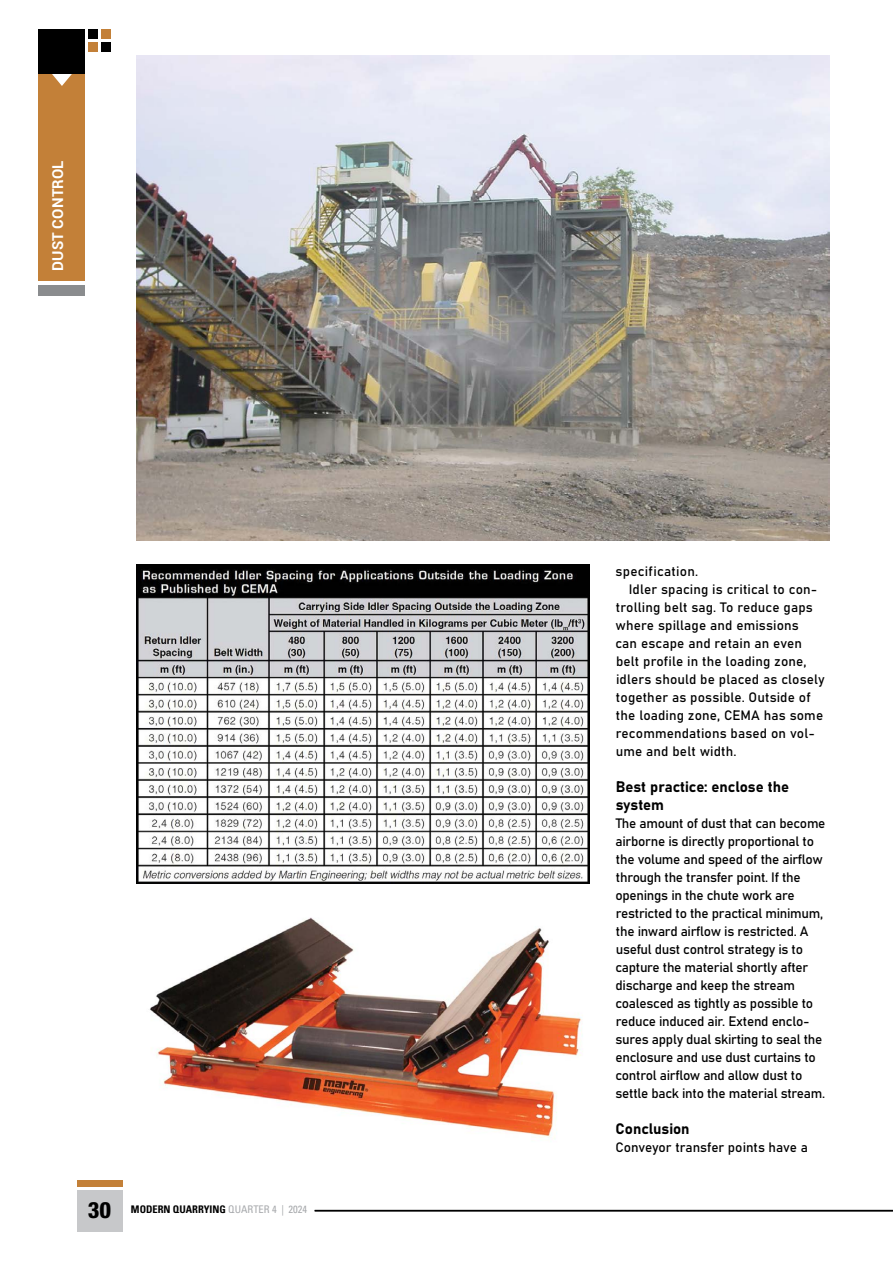
<style>
.page{position:relative;width:893px;height:1263px;background:#fff}
.page>*{position:absolute;margin:0;border:0;box-sizing:border-box;transform-origin:0 0}
.t1{font:15px/18px "Bahnschrift";color:#000}
.t2{font:700 15px "Roboto";letter-spacing:.01em;color:#fff}
.t3{font:13.5px/18px "Bahnschrift";letter-spacing:-.02em;color:#000}
.t4{font:13.5px "Bahnschrift";letter-spacing:.01em;color:#000}
.t5{font:13.5px "Bahnschrift";color:#000}
.t6{font:13.5px "Bahnschrift";letter-spacing:.02em;color:#000}
.t7{font:700 condensed 10.5px "Univers LT Std";color:#000}
.s1{font-family:"Helvetica Neue LT Std";font-weight:800;font-size:22.5px}
.s2{font-weight:400;color:#a7a9ac}
</style>
<div class="page">
<div style="left:77px;top:1191px;width:45px;height:41px;background:#c7c8ca"></div>
<div style="left:77px;top:1180px;width:45px;height:6px;background:#c38038"></div>
<hr style="left:315px;top:1210px;width:578px;height:1px;background:#000">
<img style="left:136px;top:55px;width:693px;height:485px">
<img style="left:136px;top:564px;width:454px;height:320px">
<img style="left:150px;top:917px;width:433px;height:221px">
<div style="left:39px;top:63px;width:46px;height:218px;background:#c38038"></div>
<div style="left:39px;top:285px;width:46px;height:11px;background:#8a8c8e"></div>
<svg style="left:52px;top:74px;width:20px;height:12px"></svg>
<div style="left:39px;top:29px;width:46px;height:45px;background:#000"></div>
<div style="left:88px;top:30px;width:10px;height:9px;background:#000"></div>
<div style="left:88px;top:42px;width:10px;height:10px;background:#c38038"></div>
<div style="left:101px;top:30px;width:10px;height:9px;background:#c38038"></div>
<div style="left:101px;top:42px;width:10px;height:10px;background:#000"></div>
<p class="t2" style="left:47px;top:271px;width:112px;rotate:-90deg">DUST CONTROL</p>
<p class="t7" style="left:88px;top:1203px;width:221px"><span class="s1">30</span> MODERN QUARRYING <span class="s2">QUARTER 4 | 2024</span></p>
<p class="t6" style="left:616px;top:561px;width:84px">specification.</p>
<p class="t4" style="left:629px;top:579px;width:190px">Idler spacing is critical to con-</p>
<p class="t4" style="left:616px;top:597px;width:198px">trolling belt sag. To reduce gaps</p>
<p class="t4" style="left:616px;top:615px;width:185px">where spillage and emissions</p>
<p class="t4" style="left:615px;top:633px;width:188px">can escape and retain an even</p>
<p class="t4" style="left:616px;top:651px;width:192px">belt profile in the loading zone,</p>
<p class="t4" style="left:616px;top:669px;width:210px">idlers should be placed as closely</p>
<p class="t4" style="left:616px;top:687px;width:196px">together as possible. Outside of</p>
<p class="t4" style="left:616px;top:705px;width:209px">the loading zone, CEMA has some</p>
<p class="t4" style="left:616px;top:723px;width:200px">recommendations based on vol-</p>
<p class="t4" style="left:616px;top:741px;width:122px">ume and belt width.</p>
<p class="t1" style="left:616px;top:777px;width:175px">Best practice: enclose the system</p>
<p class="t3" style="left:615px;top:813px;width:212px">The amount of dust that can become airborne is directly proportional to the volume and speed of the airflow through the transfer point. If the openings in the chute work are restricted to the practical minimum, the inward airflow is restricted. A useful dust control strategy is to capture the material shortly after discharge and keep the stream coalesced as tightly as possible to reduce induced air. Extend enclo&shy;sures apply dual skirting to seal the enclosure and use dust curtains to control airflow and allow dust to settle back into the material stream.</p>
<p class="t1" style="left:616px;top:1119px;width:76px">Conclusion</p>
<p class="t5" style="left:616px;top:1137px;width:194px">Conveyor transfer points have a</p>
</div>
